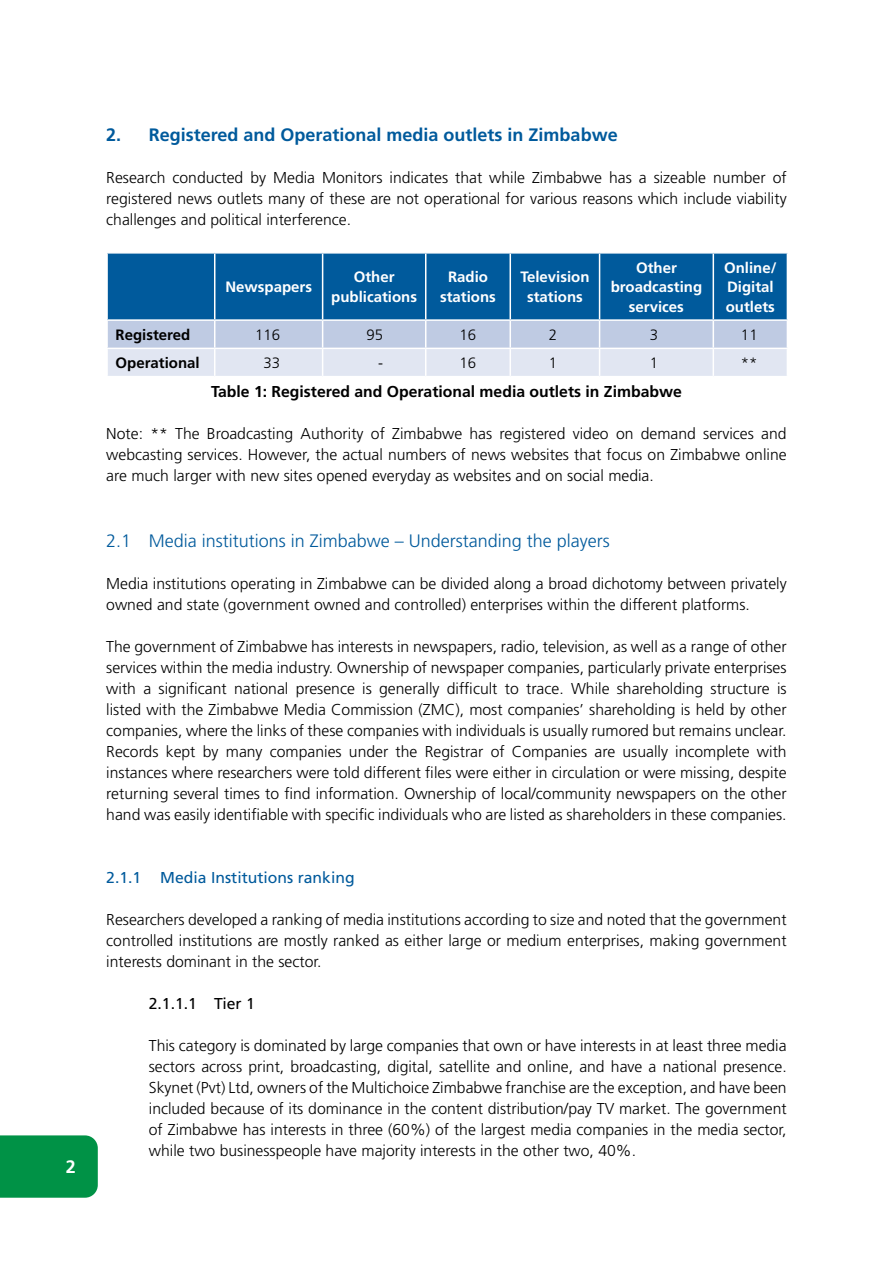
<style>
.page{position:relative;width:893px;height:1263px;background:#fff}
.page>*{position:absolute;margin:0;border:0;box-sizing:border-box;transform-origin:0 0}
.t1{font:300 18px "Frutiger";color:#005a9c}
.t2{font:700 18px "Frutiger";color:#005a9c}
.t3{font:700 18px "Frutiger";color:#fff}
.t4{font:300 15.75px/21px "Frutiger";color:#000;text-align:justify}
.t5{font:700 15.75px "Frutiger";color:#000}
.t6{font:15.75px "Frutiger";color:#005a9c}
.t7{font:15.75px "Frutiger";color:#000}
.t8{font:700 15px/19.5px "Frutiger";color:#fff;text-align:center}
.t9{font:700 15px "Frutiger";color:#000}
.t10{font:300 15px "Frutiger";color:#000}
</style>
<div class="page">
<div style="left:0;top:1135px;width:98px;height:63px;background:#009246"></div>
<div style="left:108px;top:254px;width:679px;height:65px;background:#005a9c"></div>
<hr style="left:214px;top:254px;width:1px;height:65px;background:#fff">
<hr style="left:322px;top:254px;width:1px;height:65px;background:#fff">
<hr style="left:425px;top:254px;width:1px;height:65px;background:#fff">
<hr style="left:509px;top:254px;width:2px;height:65px;background:#fff">
<hr style="left:599px;top:254px;width:1px;height:65px;background:#fff">
<hr style="left:713px;top:254px;width:1px;height:65px;background:#fff">
<svg style="left:107px;top:320px;width:680px;height:56px;background:#d2daeb"></svg>
<p class="t3" style="left:66px;top:1156px;width:12px">2</p>
<p class="t2" style="left:106px;top:124px;width:513px">2. Registered and Operational media outlets in Zimbabwe</p>
<p class="t4" style="left:106px;top:167px;width:682px">Research conducted by Media Monitors indicates that while Zimbabwe has a sizeable number of registered news outlets many of these are not operational for various reasons which include viability challenges and political interference.</p>
<p class="t8" style="left:225px;top:277px;width:88px">Newspapers</p>
<p class="t8" style="left:331px;top:267px;width:87px">Other publications</p>
<p class="t8" style="left:440px;top:267px;width:57px">Radio stations</p>
<p class="t8" style="left:520px;top:267px;width:71px">Television stations</p>
<p class="t8" style="left:611px;top:258px;width:93px">Other broadcasting services</p>
<p class="t8" style="left:724px;top:258px;width:54px;text-align:left">Online/<br>Digital outlets</p>
<p class="t9" style="left:116px;top:326px;width:76px">Registered</p>
<p class="t10" style="left:255px;top:326px;width:27px">116</p>
<p class="t10" style="left:367px;top:326px;width:18px">95</p>
<p class="t10" style="left:460px;top:326px;width:18px">16</p>
<p class="t10" style="left:549px;top:326px;width:10px">2</p>
<p class="t10" style="left:650px;top:326px;width:10px">3</p>
<p class="t10" style="left:741px;top:326px;width:18px">11</p>
<p class="t9" style="left:116px;top:354px;width:86px">Operational</p>
<p class="t10" style="left:263px;top:354px;width:18px">33</p>
<p class="t10" style="left:378px;top:354px;width:6px">-</p>
<p class="t10" style="left:460px;top:354px;width:18px">16</p>
<p class="t10" style="left:549px;top:354px;width:10px">1</p>
<p class="t10" style="left:650px;top:354px;width:10px">1</p>
<p class="t10" style="left:741px;top:354px;width:18px">**</p>
<p class="t5" style="left:211px;top:382px;width:472px">Table 1: Registered and Operational media outlets in Zimbabwe</p>
<p class="t4" style="left:106px;top:423px;width:682px">Note: ** The Broadcasting Authority of Zimbabwe has registered video on demand services and webcasting services. However, the actual numbers of news websites that focus on Zimbabwe online are much larger with new sites opened everyday as websites and on social media.</p>
<p class="t1" style="left:106px;top:530px;width:505px">2.1 Media institutions in Zimbabwe – Understanding the players</p>
<p class="t4" style="left:106px;top:573px;width:682px">Media institutions operating in Zimbabwe can be divided along a broad dichotomy between privately owned and state (government owned and controlled) enterprises within the different platforms.</p>
<p class="t4" style="left:106px;top:636px;width:682px">The government of Zimbabwe has interests in newspapers, radio, television, as well as a range of other services within the media industry. Ownership of newspaper companies, particularly private enterprises with a significant national presence is generally difficult to trace. While shareholding structure is listed with the Zimbabwe Media Commission (ZMC), most companies’ shareholding is held by other companies, where the links of these companies with individuals is usually rumored but remains unclear.<br>Records kept by many companies under the Registrar of Companies are usually incomplete with instances where researchers were told different files were either in circulation or were missing, despite returning several times to find information. Ownership of local/community newspapers on the other hand was easily identifiable with specific individuals who are listed as shareholders in these companies.</p>
<p class="t6" style="left:106px;top:868px;width:250px">2.1.1 Media Institutions ranking</p>
<p class="t4" style="left:106px;top:909px;width:682px">Researchers developed a ranking of media institutions according to size and noted that the government controlled institutions are mostly ranked as either large or medium enterprises, making government interests dominant in the sector.</p>
<p class="t7" style="left:149px;top:994px;width:108px">2.1.1.1 Tier 1</p>
<p class="t4" style="left:149px;top:1035px;width:639px">This category is dominated by large companies that own or have interests in at least three media sectors across print, broadcasting, digital, satellite and online, and have a national presence.<br>Skynet (Pvt) Ltd, owners of the Multichoice Zimbabwe franchise are the exception, and have been included because of its dominance in the content distribution/pay TV market. The government of Zimbabwe has interests in three (60%) of the largest media companies in the media sector, while two businesspeople have majority interests in the other two, 40%.</p>
</div>
